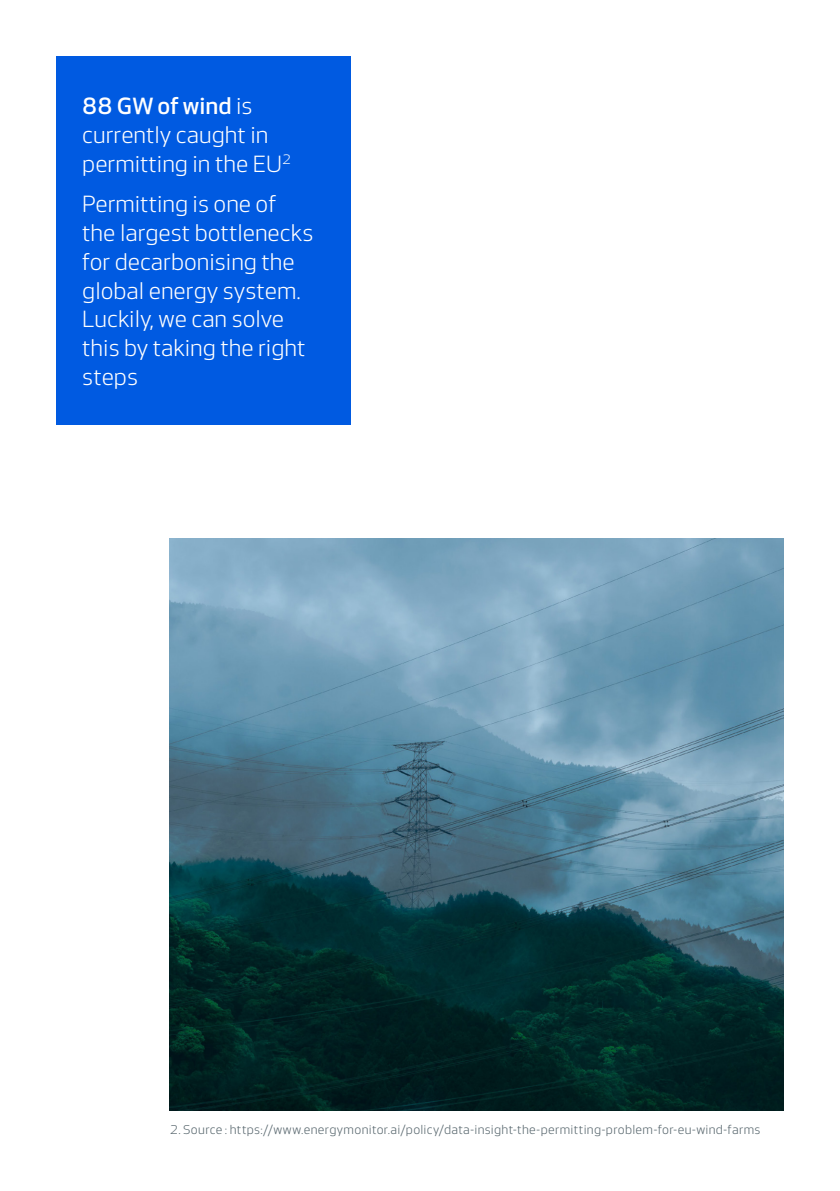
<style>
.page{position:relative;width:840px;height:1191px;background:#fff}
.page>*{position:absolute;margin:0;border:0;box-sizing:border-box;transform-origin:0 0}
.t1{font:24px/28.8px "Vestas Sans Standard";color:#fff}
.t2{font:500 24px "Vestas Sans";color:#fff}
.t3{font:13px "Vestas Sans Standard";letter-spacing:.025em;color:#56656c}
.s1{font-family:"Vestas Sans Standard";font-weight:400}
</style>
<div class="page">
<img style="left:170px;top:538px;width:612px;height:572px">
<div style="left:57px;top:57px;width:294px;height:368px;background:#005ae1"></div>
<p class="t2" style="left:82px;top:94px;width:172px">88 GW of wind <span class="s1">is</span></p>
<p class="t1" style="left:82px;top:121px;width:210px">currently caught in permitting in the EU<sup>2</sup></p>
<p class="t1" style="left:82px;top:190px;width:232px">Permitting is one of the largest bottlenecks for decarbonising the global energy system.<br>Luckily, we can solve this by taking the right steps</p>
<p class="t3" style="left:170px;top:1123px;width:592px">2. Source : https://www.energymonitor.ai/policy/data-insight-the-permitting-problem-for-eu-wind-farms</p>
</div>
